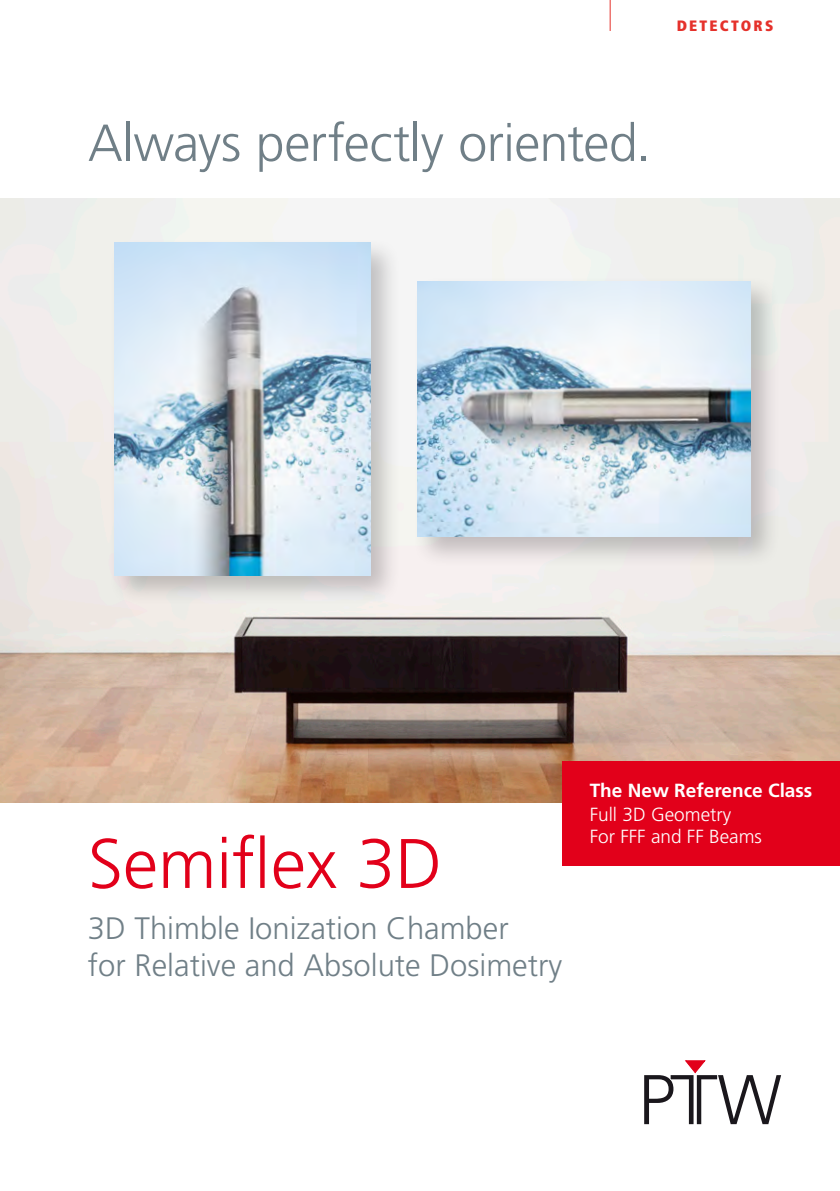
<style>
.page{position:relative;width:840px;height:1191px;background:#fff}
.page>*{position:absolute;margin:0;border:0;box-sizing:border-box;transform-origin:0 0}
.t1{font:300 70px "Frutiger";color:#e2001a}
.t2{font:300 52px "Frutiger";letter-spacing:-.01em;color:#707f87}
.t3{font:300 31px/37px "Frutiger";color:#707f87}
.t4{font:300 19px/22.4px "Frutiger";color:#fff}
.t5{font:700 19px "Frutiger";color:#fff}
.t6{font:900 condensed 15px "Frutiger";letter-spacing:.15em;color:#e5312b}
</style>
<div class="page">
<hr style="left:609px;top:0;width:1px;height:31px;background:#e5312b">
<svg style="left:644px;top:1060px;width:136px;height:64px"></svg>
<img style="left:0;top:198px;width:839px;height:604px">
<div style="left:109px;top:237px;width:292px;height:369px;background:#1a171c;opacity:.24"></div>
<img style="left:114px;top:243px;width:256px;height:332px">
<div style="left:412px;top:276px;width:369px;height:292px;background:#1a171c;opacity:.24"></div>
<img style="left:417px;top:281px;width:333px;height:256px">
<div style="left:562px;top:761px;width:277px;height:105px;background:#e2001a"></div>
<p class="t6" style="left:676px;top:16px;width:98px">DETECTORS</p>
<h2 class="t2" style="left:88px;top:113px;width:564px">Always perfectly oriented.</h2>
<h1 class="t1" style="left:88px;top:824px;width:355px">Semiflex 3D</h1>
<p class="t3" style="left:88px;top:909px;width:475px">3D Thimble Ionization Chamber<br>for Relative and Absolute Dosimetry</p>
<p class="t5" style="left:589px;top:779px;width:224px">The New Reference Class</p>
<p class="t4" style="left:589px;top:803px;width:174px">Full 3D Geometry<br>For FFF and FF Beams</p>
</div>
